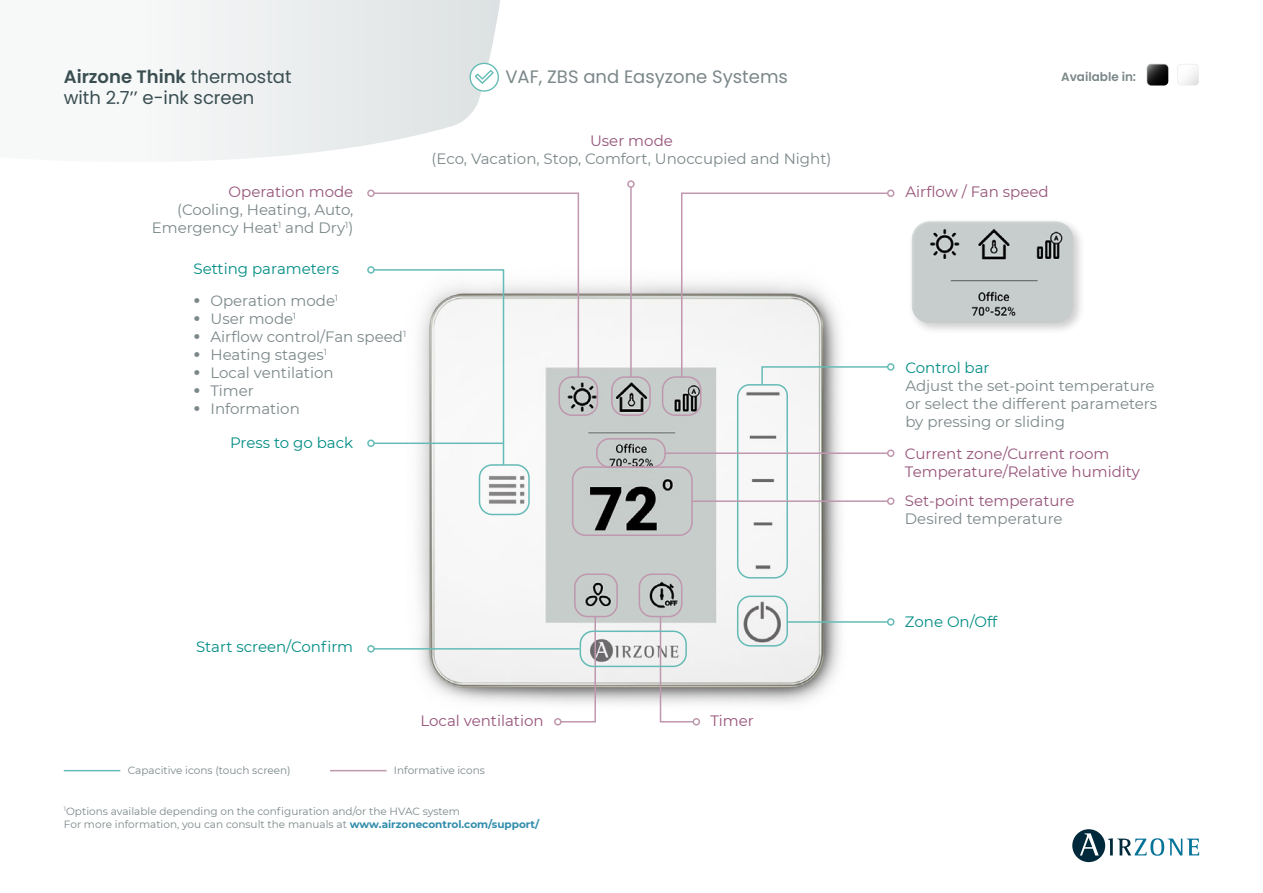
<style>
.page{position:relative;width:1263px;height:893px;background:#fff}
.page>*{position:absolute;margin:0;border:0;box-sizing:border-box;transform-origin:0 0}
.t1{font:18px/21px "Poppins";color:#3a4e52}
.t2{font:18px "Poppins";color:#7b8789}
.t3{font:15px/18px "Montserrat";color:#7b8789;text-align:right}
.t4{font:15px/18px "Montserrat";color:#965379}
.t5{font:15px "Montserrat";color:#028d85}
.t6{font:600 12px "Poppins";color:#7b8789}
.t7{font:10.5px/13.5px "Montserrat";color:#7b8789}
.s1{font-weight:600}
.s2{font-weight:700;font-size:19.5px}
.s3{font-weight:700;color:#318dac}
</style>
<div class="page">
<svg style="left:1072px;top:829px;width:127px;height:33px"></svg>
<img style="left:367px;top:282px;width:528px;height:444px">
<svg style="left:170px;top:0;width:330px;height:161px"></svg>
<div style="left:367px;top:189px;width:8px;height:8px;border:2px solid #bf97ae;border-radius:50%"></div>
<svg style="left:372px;top:192px;width:208px;height:274px"></svg>
<div style="left:367px;top:266px;width:8px;height:8px;border:2px solid #65bbb6;border-radius:50%"></div>
<div style="left:887px;top:189px;width:7px;height:8px;border:2px solid #bf97ae;border-radius:50%"></div>
<svg style="left:680px;top:192px;width:209px;height:387px"></svg>
<div style="left:887px;top:363px;width:7px;height:8px;border:2px solid #65bbb6;border-radius:50%"></div>
<hr style="left:630px;top:187px;width:2px;height:190px;background:#bf97ae">
<div style="left:627px;top:180px;width:8px;height:8px;border:2px solid #bf97ae;border-radius:50%"></div>
<hr style="left:374px;top:648px;width:206px;height:2px;background:#65bbb6">
<div style="left:367px;top:645px;width:8px;height:8px;border:2px solid #65bbb6;border-radius:50%"></div>
<hr style="left:374px;top:442px;width:129px;height:2px;background:#65bbb6">
<div style="left:367px;top:439px;width:8px;height:8px;border:2px solid #65bbb6;border-radius:50%"></div>
<svg style="left:559px;top:614px;width:38px;height:109px"></svg>
<div style="left:554px;top:718px;width:8px;height:7px;border:2px solid #bf97ae;border-radius:50%"></div>
<svg style="left:659px;top:614px;width:36px;height:109px"></svg>
<div style="left:693px;top:718px;width:7px;height:7px;border:2px solid #bf97ae;border-radius:50%"></div>
<hr style="left:787px;top:621px;width:101px;height:2px;background:#65bbb6">
<div style="left:887px;top:618px;width:7px;height:8px;border:2px solid #65bbb6;border-radius:50%"></div>
<hr style="left:665px;top:452px;width:223px;height:2px;background:#bf97ae">
<div style="left:887px;top:449px;width:7px;height:8px;border:2px solid #bf97ae;border-radius:50%"></div>
<hr style="left:691px;top:500px;width:197px;height:2px;background:#bf97ae">
<div style="left:887px;top:497px;width:7px;height:8px;border:2px solid #bf97ae;border-radius:50%"></div>
<div style="left:572px;top:466px;width:121px;height:70px;border:2px solid #bf97ae;border-radius:13px"></div>
<div style="left:479px;top:464px;width:51px;height:51px;border:2px solid #65bbb6;border-radius:13px"></div>
<div style="left:737px;top:596px;width:51px;height:51px;border:2px solid #65bbb6;border-radius:13px"></div>
<div style="left:558px;top:376px;width:40px;height:40px;border:2px solid #bf97ae;border-radius:13px"></div>
<div style="left:639px;top:573px;width:43px;height:44px;border:2px solid #bf97ae;border-radius:13px"></div>
<div style="left:574px;top:573px;width:44px;height:44px;border:2px solid #bf97ae;border-radius:13px"></div>
<div style="left:611px;top:376px;width:40px;height:40px;border:2px solid #bf97ae;border-radius:13px"></div>
<div style="left:596px;top:438px;width:70px;height:30px;border:2px solid #bf97ae;border-radius:13px"></div>
<div style="left:662px;top:376px;width:39px;height:40px;border:2px solid #bf97ae;border-radius:13px"></div>
<div style="left:580px;top:630px;width:107px;height:37px;border:2px solid #65bbb6;border-radius:13px"></div>
<div style="left:908px;top:217px;width:178px;height:119px;background:#000;opacity:.2"></div>
<img style="left:911px;top:314px;width:162px;height:9px">
<svg style="left:908px;top:217px;width:165px;height:97px;fill:#c7cdcc"></svg>
<hr style="left:64px;top:770px;width:56px;height:1px;background:#65bbb6">
<hr style="left:330px;top:770px;width:56px;height:1px;background:#bf97ae">
<svg style="left:469px;top:63px;width:30px;height:29px"></svg>
<svg style="left:1147px;top:64px;width:21px;height:22px"></svg>
<div style="left:1147px;top:64px;width:22px;height:22px;border:1px solid #9ea7a8;border-radius:4px"></div>
<svg style="left:1177px;top:64px;width:22px;height:22px"></svg>
<div style="left:1177px;top:64px;width:22px;height:22px;border:1px solid #9ea7a8;border-radius:4px"></div>
<p class="t1" style="left:64px;top:66px;width:229px"><span class="s1">Airzone Think</span> thermostat with 2.7’’ e-ink screen</p>
<p class="t4" style="left:229px;top:183px;width:126px">Operation mode</p>
<p class="t3" style="left:152px;top:201px;width:203px">(Cooling, Heating, Auto,<br>Emergency Heat<sup>1</sup> and Dry<sup>1</sup>)</p>
<p class="t5" style="left:193px;top:258px;width:147px">Setting parameters</p>
<p class="t3" style="left:193px;top:291px;width:146px"><span class="s2">•</span> Operation mode<sup>1</sup></p>
<p class="t3" style="left:193px;top:309px;width:104px"><span class="s2">•</span> User mode<sup>1</sup></p>
<p class="t3" style="left:193px;top:327px;width:214px"><span class="s2">•</span> Airflow control/Fan speed<sup>1</sup></p>
<p class="t3" style="left:193px;top:345px;width:135px"><span class="s2">•</span> Heating stages<sup>1</sup></p>
<p class="t3" style="left:193px;top:363px;width:142px"><span class="s2">•</span> Local ventilation</p>
<p class="t3" style="left:193px;top:381px;width:62px"><span class="s2">•</span> Timer</p>
<p class="t3" style="left:193px;top:399px;width:108px"><span class="s2">•</span> Information</p>
<p class="t5" style="left:230px;top:432px;width:125px">Press to go back</p>
<p class="t2" style="left:505px;top:66px;width:284px">VAF, ZBS and Easyzone Systems</p>
<p class="t6" style="left:1061px;top:70px;width:76px">Available in:</p>
<p class="t4" style="left:590px;top:131px;width:84px">User mode</p>
<p class="t3" style="left:432px;top:149px;width:401px">(Eco, Vacation, Stop, Comfort, Unoccupied and Night)</p>
<p class="t4" style="left:905px;top:183px;width:145px">Airflow / Fan speed</p>
<p class="t5" style="left:905px;top:357px;width:86px">Control bar</p>
<p class="t3" style="left:905px;top:376px;width:253px;text-align:left">Adjust the set-point temperature or select the different parameters by pressing or sliding</p>
<p class="t4" style="left:905px;top:444px;width:237px">Current zone/Current room<br>Temperature/Relative humidity</p>
<p class="t4" style="left:905px;top:491px;width:171px">Set-point temperature</p>
<p class="t3" style="left:905px;top:509px;width:159px">Desired temperature</p>
<p class="t5" style="left:196px;top:637px;width:159px">Start screen/Confirm</p>
<p class="t4" style="left:420px;top:711px;width:125px">Local ventilation</p>
<p class="t4" style="left:710px;top:711px;width:45px">Timer</p>
<p class="t5" style="left:905px;top:612px;width:94px">Zone On/Off</p>
<p class="t7" style="left:128px;top:763px;width:164px">Capacitive icons (touch screen)</p>
<p class="t7" style="left:394px;top:763px;width:92px">Informative icons</p>
<p class="t7" style="left:64px;top:804px;width:477px"><sup>1</sup>Options available depending on the configuration and/or the HVAC system<br>For more information, you can consult the manuals at <span class="s3">www.airzonecontrol.com/support/</span></p>
</div>
